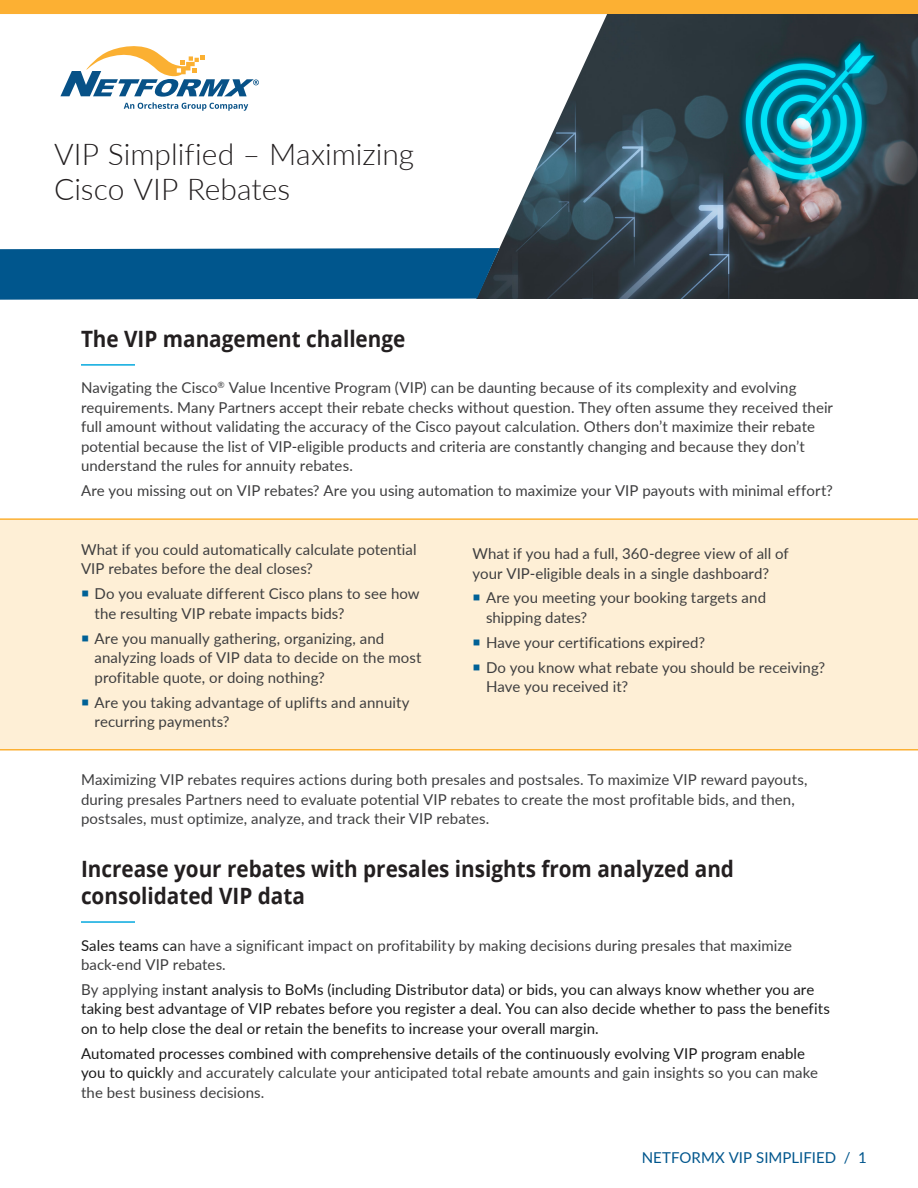
<style>
.page{position:relative;width:918px;height:1188px;background:#fff}
.page>*{position:absolute;margin:0;border:0;box-sizing:border-box;transform-origin:0 0}
.Masthead_Title{font:300 30px/34.5px "Lato";color:#231f20}
.Body_Header{font:700 22.5px/27px "Open Sans";color:#231f20;scale:.92 1}
.Body_Text{font:15px/19.5px "Lato";letter-spacing:.005em;color:#3e3e3f}
.Body_Text-2{font:15px/19.5px "Lato";letter-spacing:.005em;color:#1a1a1a}
.t1{font:15px "Lato";letter-spacing:.005em;color:#00568d}
.s1{color:#1a1a1a}
.s2{color:#3e3e3f}
</style>
<div class="page">
<div style="left:0;top:0;width:918px;height:15px;background:#fcb033"></div>
<img style="left:607px;top:14px;width:311px;height:285px">
<svg style="left:0;top:14px;width:607px;height:285px"></svg>
<div style="left:0;top:518px;width:918px;height:233px;background:#feefd6"></div>
<div style="left:0;top:248px;width:499px;height:52px;background:#00568d"></div>
<svg style="left:60px;top:46px;width:199px;height:65px"></svg>
<hr style="left:81px;top:364px;width:54px;height:2px;background:#06a9de">
<hr style="left:81px;top:921px;width:54px;height:2px;background:#06a9de">
<svg style="left:82px;top:591px;width:6px;height:6px"></svg>
<svg style="left:82px;top:635px;width:6px;height:6px"></svg>
<svg style="left:82px;top:699px;width:6px;height:6px"></svg>
<svg style="left:474px;top:595px;width:6px;height:6px"></svg>
<svg style="left:474px;top:639px;width:6px;height:6px"></svg>
<svg style="left:474px;top:664px;width:6px;height:6px"></svg>
<p class="Masthead_Title" style="left:54px;top:136px;width:362px">VIP Simplified – Maximizing<br>Cisco VIP Rebates</p>
<p class="Body_Header" style="left:81px;top:325px;width:354px">The VIP management challenge</p>
<p class="Body_Text" style="left:81px;top:378px;width:754px">Navigating the Cisco<sup>®</sup> Value Incentive Program (VIP) can be daunting because of its complexity and evolving requirements. Many Partners accept their rebate checks without question. They often assume they received their full amount without validating the accuracy of the Cisco payout calculation. Others don’t maximize their rebate potential because the list of VIP-eligible products and criteria are constantly changing and because they don’t understand the rules for annuity rebates.</p>
<p class="Body_Text" style="left:81px;top:480px;width:753px">Are you missing out on VIP rebates? Are you using automation to maximize your VIP payouts with minimal effort?</p>
<p class="Body_Text" style="left:81px;top:539px;width:337px">What if you could automatically calculate potential<br>VIP rebates before the deal closes?</p>
<p class="Body_Text" style="left:94px;top:584px;width:327px">Do you evaluate different Cisco plans to see how the resulting VIP rebate impacts bids?</p>
<p class="Body_Text" style="left:94px;top:628px;width:329px">Are you manually gathering, organizing, and analyzing loads of VIP data to decide on the most profitable quote, or doing nothing?</p>
<p class="Body_Text" style="left:94px;top:692px;width:317px">Are you taking advantage of uplifts and annuity recurring payments?</p>
<p class="Body_Text" style="left:472px;top:543px;width:318px">What if you had a full, 360-degree view of all of your VIP-eligible deals in a single dashboard?</p>
<p class="Body_Text" style="left:486px;top:588px;width:282px">Are you meeting your booking targets and shipping dates?</p>
<p class="Body_Text" style="left:486px;top:632px;width:221px">Have your certifications expired?</p>
<p class="Body_Text" style="left:486px;top:657px;width:341px">Do you know what rebate you should be receiving?<br>Have you received it?</p>
<p class="Body_Text" style="left:81px;top:770px;width:728px">Maximizing VIP rebates requires actions during both presales and postsales. To maximize VIP reward payouts, during presales Partners need to evaluate potential VIP rebates to create the most profitable bids, and then, postsales, must optimize, analyze, and track their VIP rebates.</p>
<p class="Body_Header" style="left:81px;top:855px;width:711px">Increase your rebates with presales insights from analyzed and consolidated VIP data</p>
<p class="Body_Text" style="left:81px;top:935px;width:712px"><span class="s1">Sales teams ca</span>n have a significant impact on profitability by making decisions during presales that maximize back-end VIP rebates.</p>
<p class="Body_Text-2" style="left:81px;top:979px;width:751px"><span class="s2">By applying in</span>stant analysis to BoMs (including Distributor data) or bids, you can always know whether you are taking best advantage of VIP rebates before you register a deal. You can also decide whether to pass the benefits on to help close the deal or retain the benefits to increase your overall margin.</p>
<p class="Body_Text" style="left:81px;top:1043px;width:739px"><span class="s1">Automated processes combined with comprehensive details of the continuously evolving VIP program enable you to quickl</span>y and accurately calculate your anticipated total rebate amounts and gain insights so you can make the best business decisions.</p>
<p class="t1" style="left:642px;top:1147px;width:227px">NETFORMX VIP SIMPLIFIED / 1</p>
</div>
